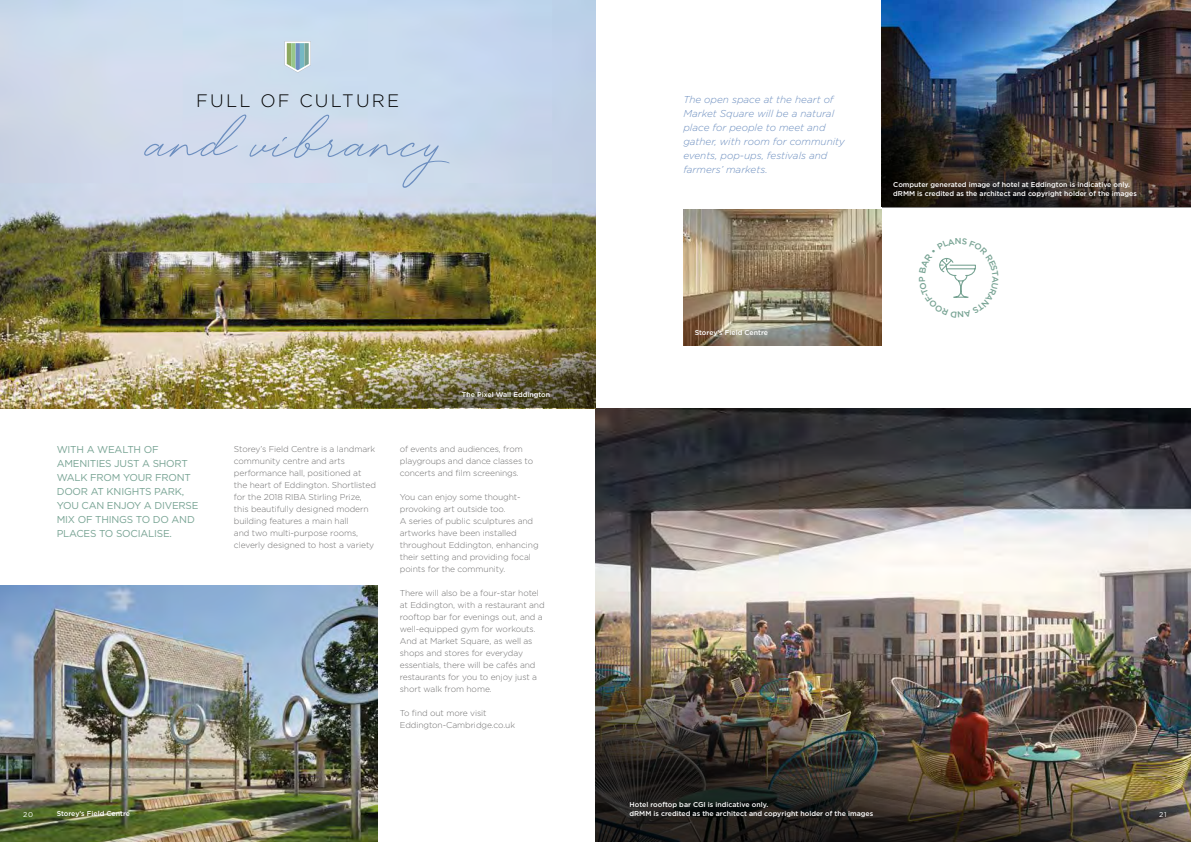
<style>
.page{position:relative;width:1191px;height:842px;background:#fff}
.page>*{position:absolute;margin:0;border:0;box-sizing:border-box;transform-origin:0 0}
.t1{font:72px "Funky Signature";color:#6c8ebf}
.t2{font:300 18px "Gotham";letter-spacing:.12em;color:#000}
.t3{font:italic 300 10px/14px "Gotham";color:#6c8ebf}
.t4{font:10px/14px "Gotham";letter-spacing:-.02em;color:#77a393}
.t5{font:300 8.5px/12px "Gotham";letter-spacing:-.01em;color:#706f6f}
.t6{font:500 7px/8.4px "Gotham";color:#fff}
.t7{font:7px "Gotham";color:#fff}
</style>
<div class="page">
<img style="left:595px;top:408px;width:596px;height:151px">
<img style="left:0;top:0;width:595px;height:408px">
<img style="left:0;top:585px;width:377px;height:257px">
<img style="left:683px;top:210px;width:199px;height:136px">
<img style="left:337px;top:279px;width:258px;height:129px">
<svg style="left:285px;top:41px;width:26px;height:32px"></svg>
<img style="left:595px;top:559px;width:596px;height:283px">
<img style="left:882px;top:0;width:309px;height:207px">
<svg style="left:939px;top:258px;width:37px;height:40px"></svg>
<h2 class="t2" style="left:196px;top:91px;width:204px">FULL OF CULTURE</h2>
<h1 class="t1" style="left:151px;top:93px;width:296px">and vibrancy</h1>
<p class="t6" style="left:462px;top:390px;width:90px">The Pixel Wall Eddington</p>
<p class="t4" style="left:57px;top:442px;width:143px">WITH A WEALTH OF<br>AMENITIES JUST A SHORT<br>WALK FROM YOUR FRONT<br>DOOR AT KNIGHTS PARK,<br>YOU CAN ENJOY A DIVERSE<br>MIX OF THINGS TO DO AND<br>PLACES TO SOCIALISE.</p>
<p class="t5" style="left:400px;top:442px;width:135px">of events and audiences, from playgroups and dance classes to concerts and film screenings.</p>
<p class="t5" style="left:234px;top:442px;width:144px">Storey’s Field Centre is a landmark community centre and arts performance hall, positioned at the heart of Eddington. Shortlisted for the 2018 RIBA Stirling Prize, this beautifully designed modern building features a main hall<br>and two multi-purpose rooms, cleverly designed to host a variety</p>
<p class="t5" style="left:400px;top:490px;width:140px">You can enjoy some thought&shy;provoking art outside too.<br>A series of public sculptures and artworks have been installed throughout Eddington, enhancing their setting and providing focal points for the community.</p>
<p class="t5" style="left:400px;top:586px;width:146px">There will also be a four-star hotel at Eddington, with a restaurant and rooftop bar for evenings out, and a well-equipped gym for workouts.<br>And at Market Square, as well as shops and stores for everyday essentials, there will be cafés and restaurants for you to enjoy just a short walk from home.</p>
<p class="t5" style="left:400px;top:706px;width:117px">To find out more visit<br>Eddington-Cambridge.co.uk</p>
<p class="t3" style="left:683px;top:93px;width:163px">The open space at the heart of<br>Market Square will be a natural place for people to meet and gather, with room for community events, pop-ups, festivals and farmers’ markets.</p>
<p class="t6" style="left:893px;top:181px;width:245px">Computer generated image of hotel at Eddington is indicative only. dRMM is credited as the architect and copyright holder of the images</p>
<p class="t6" style="left:694px;top:328px;width:75px">Storey’s Field Centre</p>
<p class="t6" style="left:629px;top:800px;width:245px">Hotel rooftop bar CGI is indicative only.<br>dRMM is credited as the architect and copyright holder of the images</p>
<p class="t6" style="left:57px;top:809px;width:75px">Storey’s Field Centre</p>
<p class="t7" style="left:23px;top:810px;width:12px">20</p>
<p class="t7" style="left:1159px;top:810px;width:9px">21</p>
</div>
